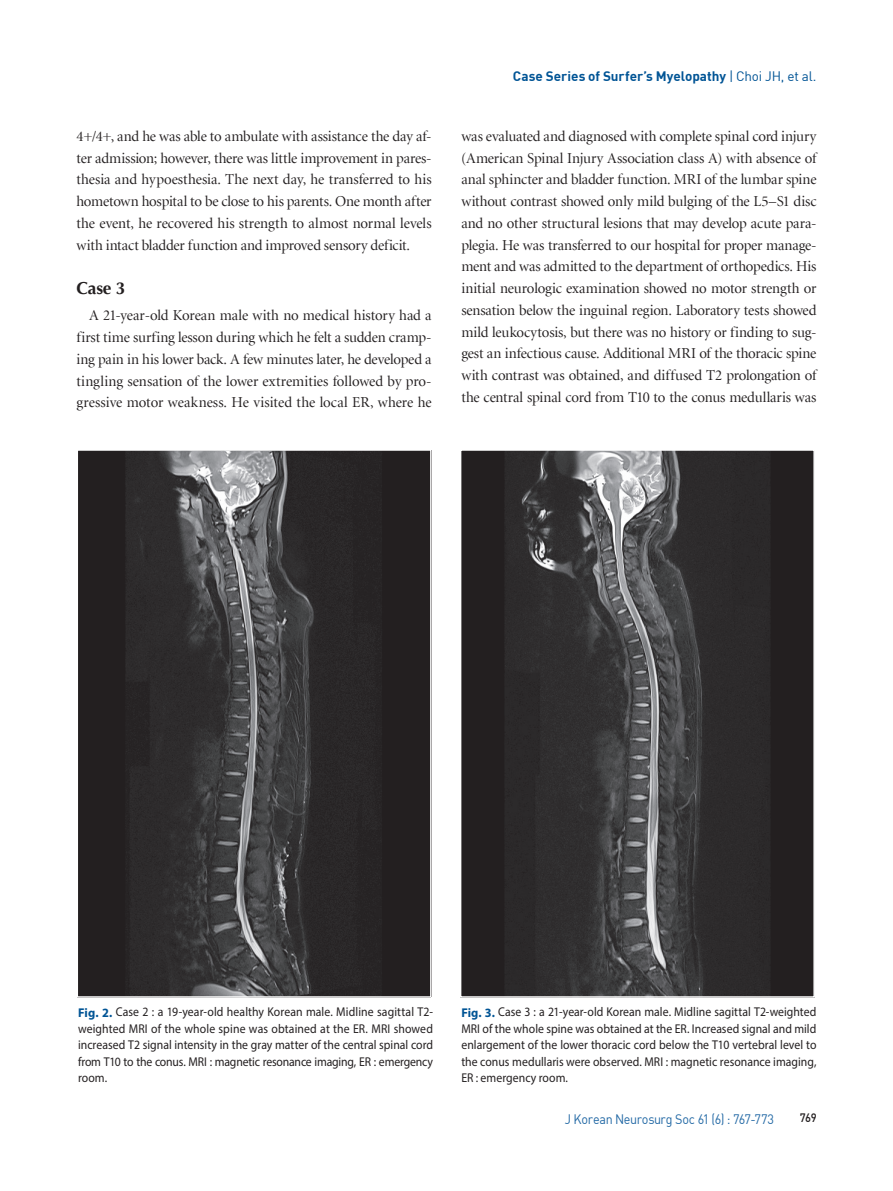
<style>
.page{position:relative;width:893px;height:1191px;background:#fff}
.page>*{position:absolute;margin:0;border:0;box-sizing:border-box;transform-origin:0 0}
.t1{font:700 17.25px "Optima";color:#231f20}
.t2{font:15px/21.8px "Minion LT Display";letter-spacing:-.005em;color:#231f20;text-align:justify}
.t3{font:700 13.5px "DIN";color:#005495}
.t4{font:13.5px "DIN";letter-spacing:-.025em;color:#2369a5;scale:.93 1}
.t5{font:12.75px/16.5px "Myriad Pro";color:#231f20;text-align:justify;scale:.92 1}
.t6{font:12px "Dinmed";color:#231f20;scale:.93 1}
.s1{font-weight:400}
.s2{font-weight:700;color:#005495}
</style>
<div class="page">
<img style="left:80px;top:452px;width:349px;height:542px">
<div style="left:77px;top:449px;width:355px;height:548px;border:2px solid #fff"></div>
<img style="left:463px;top:452px;width:349px;height:542px">
<div style="left:460px;top:449px;width:355px;height:548px;border:2px solid #fff"></div>
<p class="t2" style="left:76px;top:126px;width:357px">4+/4+, and he was able to ambulate with assistance the day af&shy;ter admission; however, there was little improvement in pares&shy;thesia and hypoesthesia. The next day, he transferred to his hometown hospital to be close to his parents. One month after the event, he recovered his strength to almost normal levels with intact bladder function and improved sensory deficit.</p>
<p class="t1" style="left:76px;top:277px;width:51px">Case 3</p>
<p class="t2" style="left:76px;top:305px;width:357px;text-indent:13px">A 21-year-old Korean male with no medical history had a first time surfing lesson during which he felt a sudden cramp&shy;ing pain in his lower back. A few minutes later, he developed a tingling sensation of the lower extremities followed by pro&shy;gressive motor weakness. He visited the local ER, where he</p>
<p class="t3" style="left:513px;top:68px;width:305px">Case Series of Surfer’s Myelopathy <span class="s1">| Choi JH, et al.</span></p>
<p class="t2" style="left:461px;top:126px;width:357px">was evaluated and diagnosed with complete spinal cord injury (American Spinal Injury Association class A) with absence of anal sphincter and bladder function. MRI of the lumbar spine without contrast showed only mild bulging of the L5–S1 disc and no other structural lesions that may develop acute para&shy;plegia. He was transferred to our hospital for proper manage&shy;ment and was admitted to the department of orthopedics. His initial neurologic examination showed no motor strength or sensation below the inguinal region. Laboratory tests showed mild leukocytosis, but there was no history or finding to sug&shy;gest an infectious cause. Additional MRI of the thoracic spine with contrast was obtained, and diffused T2 prolongation of the central spinal cord from T10 to the conus medullaris was</p>
<p class="t5" style="left:78px;top:1003px;width:387px"><span class="s2">Fig. 2.</span> Case 2 : a 19-year-old healthy Korean male. Midline sagittal T2- weighted MRI of the whole spine was obtained at the ER. MRI showed increased T2 signal intensity in the gray matter of the central spinal cord from T10 to the conus. MRI : magnetic resonance imaging, ER : emergency room.</p>
<p class="t5" style="left:461px;top:1003px;width:388px"><span class="s2">Fig. 3.</span> Case 3 : a 21-year-old Korean male. Midline sagittal T2-weighted MRI of the whole spine was obtained at the ER. Increased signal and mild enlargement of the lower thoracic cord below the T10 vertebral level to the conus medullaris were observed. MRI : magnetic resonance imaging, ER : emergency room.</p>
<p class="t4" style="left:565px;top:1110px;width:226px">J Korean Neurosurg Soc 61 (6) : 767-773</p>
<p class="t6" style="left:800px;top:1109px;width:20px">769</p>
</div>
